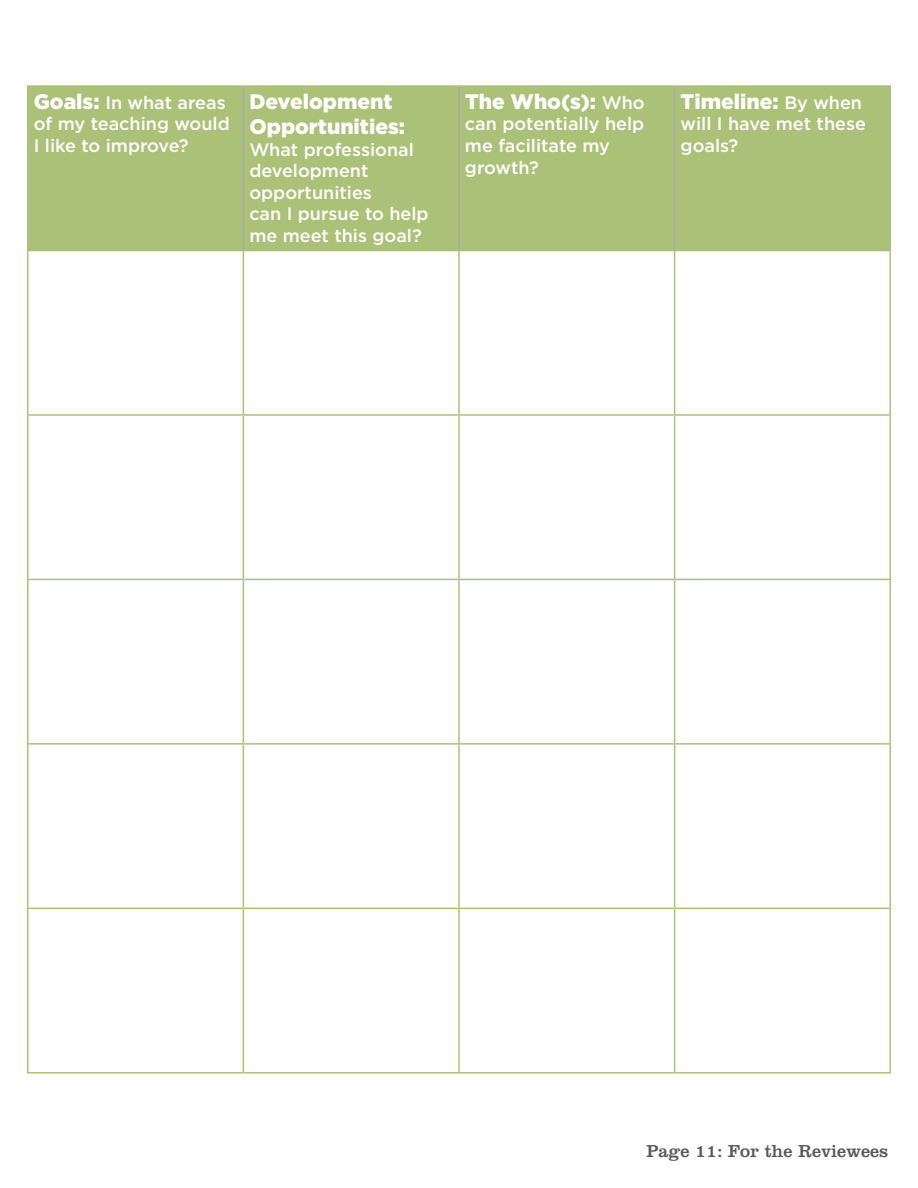
<style>
.page{position:relative;width:918px;height:1188px;background:#fff}
.page>*{position:absolute;margin:0;border:0;box-sizing:border-box;transform-origin:0 0}
.t1{font:900 21px/25.2px "Gotham";color:#fff}
.t2{font:500 18px/21.6px "Gotham";color:#fff}
.t3{font:18px "Clarendon";color:#58595b}
.s1{font-weight:900;font-size:21px}
.s2{font-weight:500;font-size:18px}
</style>
<div class="page">
<div style="left:28px;top:86px;width:215px;height:165px;background:#abc178"></div>
<div style="left:243px;top:86px;width:216px;height:165px;background:#abc178"></div>
<div style="left:459px;top:86px;width:216px;height:165px;background:#abc178"></div>
<div style="left:675px;top:86px;width:215px;height:165px;background:#abc178"></div>
<hr style="left:243px;top:87px;width:1px;height:163px;background:#a7a9ac">
<hr style="left:458px;top:87px;width:2px;height:163px;background:#a7a9ac">
<hr style="left:674px;top:87px;width:1px;height:163px;background:#a7a9ac">
<hr style="left:890px;top:909px;width:1px;height:163px;background:#abc178">
<hr style="left:675px;top:1072px;width:216px;height:2px;background:#abc178">
<hr style="left:27px;top:251px;width:1px;height:163px;background:#abc178">
<hr style="left:27px;top:414px;width:216px;height:2px;background:#abc178">
<hr style="left:27px;top:416px;width:1px;height:163px;background:#abc178">
<hr style="left:27px;top:579px;width:216px;height:1px;background:#abc178">
<hr style="left:27px;top:580px;width:1px;height:163px;background:#abc178">
<hr style="left:27px;top:743px;width:216px;height:2px;background:#abc178">
<hr style="left:27px;top:745px;width:1px;height:163px;background:#abc178">
<hr style="left:27px;top:908px;width:216px;height:1px;background:#abc178">
<hr style="left:27px;top:909px;width:1px;height:163px;background:#abc178">
<hr style="left:27px;top:1072px;width:216px;height:2px;background:#abc178">
<hr style="left:243px;top:251px;width:1px;height:163px;background:#abc178">
<hr style="left:243px;top:414px;width:216px;height:2px;background:#abc178">
<hr style="left:243px;top:416px;width:1px;height:163px;background:#abc178">
<hr style="left:243px;top:579px;width:216px;height:1px;background:#abc178">
<hr style="left:243px;top:580px;width:1px;height:163px;background:#abc178">
<hr style="left:243px;top:743px;width:216px;height:2px;background:#abc178">
<hr style="left:243px;top:745px;width:1px;height:163px;background:#abc178">
<hr style="left:243px;top:908px;width:216px;height:1px;background:#abc178">
<hr style="left:459px;top:414px;width:216px;height:2px;background:#abc178">
<hr style="left:458px;top:416px;width:2px;height:163px;background:#abc178">
<hr style="left:459px;top:579px;width:216px;height:1px;background:#abc178">
<hr style="left:458px;top:580px;width:2px;height:163px;background:#abc178">
<hr style="left:459px;top:743px;width:216px;height:2px;background:#abc178">
<hr style="left:458px;top:745px;width:2px;height:163px;background:#abc178">
<hr style="left:459px;top:908px;width:216px;height:1px;background:#abc178">
<hr style="left:674px;top:416px;width:1px;height:163px;background:#abc178">
<hr style="left:674px;top:580px;width:1px;height:163px;background:#abc178">
<hr style="left:674px;top:745px;width:1px;height:163px;background:#abc178">
<hr style="left:243px;top:909px;width:1px;height:163px;background:#abc178">
<hr style="left:243px;top:1072px;width:216px;height:2px;background:#abc178">
<hr style="left:458px;top:251px;width:2px;height:163px;background:#abc178">
<hr style="left:458px;top:909px;width:2px;height:163px;background:#abc178">
<hr style="left:674px;top:909px;width:1px;height:163px;background:#abc178">
<hr style="left:459px;top:1072px;width:216px;height:2px;background:#abc178">
<hr style="left:674px;top:251px;width:1px;height:163px;background:#abc178">
<hr style="left:890px;top:251px;width:1px;height:163px;background:#abc178">
<hr style="left:675px;top:414px;width:216px;height:2px;background:#abc178">
<hr style="left:890px;top:416px;width:1px;height:163px;background:#abc178">
<hr style="left:675px;top:579px;width:216px;height:1px;background:#abc178">
<hr style="left:890px;top:580px;width:1px;height:163px;background:#abc178">
<hr style="left:675px;top:743px;width:216px;height:2px;background:#abc178">
<hr style="left:890px;top:745px;width:1px;height:163px;background:#abc178">
<hr style="left:675px;top:908px;width:216px;height:1px;background:#abc178">
<hr style="left:27px;top:85px;width:216px;height:2px;background:#abc178">
<hr style="left:27px;top:87px;width:1px;height:163px;background:#abc178">
<hr style="left:243px;top:85px;width:216px;height:2px;background:#abc178">
<hr style="left:459px;top:85px;width:216px;height:2px;background:#abc178">
<hr style="left:675px;top:85px;width:216px;height:2px;background:#abc178">
<hr style="left:890px;top:87px;width:1px;height:163px;background:#abc178">
<hr style="left:27px;top:250px;width:216px;height:1px;background:#abc178">
<hr style="left:675px;top:250px;width:216px;height:1px;background:#abc178">
<p class="t2" style="left:34px;top:91px;width:198px"><span class="s1">Goals:</span> In what areas of my teaching would<br>I like to improve?</p>
<p class="t1" style="left:249px;top:89px;width:157px">Development<br>Opportunities:</p>
<p class="t2" style="left:249px;top:138px;width:181px">What professional development opportunities<br>can I pursue to help me meet this goal?</p>
<p class="t1" style="left:465px;top:89px;width:181px">The Who(s): <span class="s2">Who</span></p>
<p class="t2" style="left:465px;top:113px;width:181px">can potentially help me facilitate my growth?</p>
<p class="t1" style="left:681px;top:89px;width:183px">Timeline: <span class="s2">By when</span></p>
<p class="t2" style="left:681px;top:113px;width:187px">will I have met these goals?</p>
<p class="t3" style="left:647px;top:1140px;width:243px">Page 11: For the Reviewees</p>
</div>
